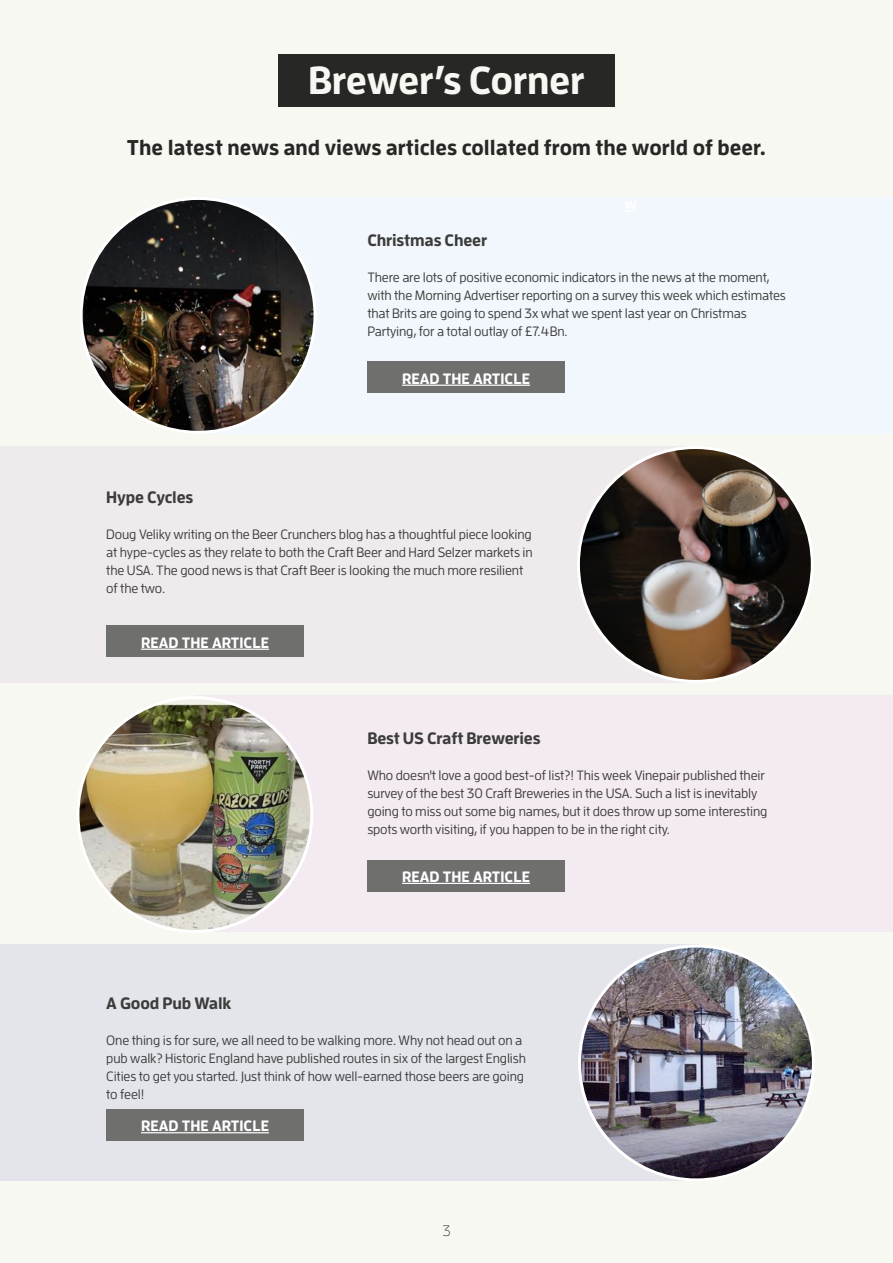
<style>
.page{position:relative;width:893px;height:1263px;background:#f7f8f1}
.page>*{position:absolute;margin:0;border:0;box-sizing:border-box;transform-origin:0 0}
.t1{font:700 39px "Enzo OT";letter-spacing:-.01em;color:#f7f8f1}
.t2{font:700 21.3px "Enzo OT";color:#272726}
.t3{font:700 16.5px "Enzo OT";letter-spacing:-.01em;color:#3c3c3b}
.t4{font:700 15px "Enzo OT";color:#fff}
.t5{font:300 15px "Enzo OT";color:#272726}
.t6{font:500 13.5px/18px "Enzo OT";letter-spacing:-.01em;color:#3c3c3b}
</style>
<div class="page">
<div style="left:278px;top:54px;width:337px;height:53px;background:#272726"></div>
<div style="left:194px;top:197px;width:699px;height:237px;background:#f1f7fc"></div>
<img style="left:81px;top:198px;width:234px;height:234px;border-radius:117px">
<div style="left:0;top:446px;width:699px;height:237px;background:#efebec"></div>
<img style="left:578px;top:447px;width:234px;height:234px;border-radius:117px">
<div style="left:194px;top:695px;width:699px;height:237px;background:#f3eaf2"></div>
<img style="left:78px;top:698px;width:234px;height:233px;border-radius:117px">
<div style="left:0;top:944px;width:699px;height:237px;background:#e3e5eb"></div>
<img style="left:580px;top:946px;width:233px;height:234px;border-radius:117px">
<div style="left:106px;top:1109px;width:198px;height:32px;background:#6f6f6e"></div>
<hr style="left:141px;top:1132px;width:128px;height:1px;background:#fff">
<div style="left:367px;top:860px;width:198px;height:31px;background:#6f6f6e"></div>
<hr style="left:402px;top:883px;width:128px;height:1px;background:#fff">
<div style="left:106px;top:625px;width:198px;height:32px;background:#6f6f6e"></div>
<hr style="left:141px;top:649px;width:128px;height:1px;background:#fff">
<div style="left:367px;top:361px;width:198px;height:32px;background:#6f6f6e"></div>
<hr style="left:402px;top:385px;width:128px;height:1px;background:#fff">
<h1 class="t1" style="left:308px;top:55px;width:278px">Brewer’s Corner</h1>
<h2 class="t2" style="left:127px;top:134px;width:640px">The latest news and views articles collated from the world of beer.</h2>
<p class="t3" style="left:367px;top:229px;width:121px">Christmas Cheer</p>
<p class="t6" style="left:367px;top:268px;width:420px">There are lots of positive economic indicators in the news at the moment, with the Morning Advertiser reporting on a survey this week which estimates that Brits are going to spend 3x what we spent last year on Christmas Partying, for a total outlay of £7.4Bn.</p>
<p class="t4" style="left:402px;top:369px;width:129px">READ THE ARTICLE</p>
<p class="t3" style="left:106px;top:486px;width:88px">Hype Cycles</p>
<p class="t6" style="left:106px;top:525px;width:428px">Doug Veliky writing on the Beer Crunchers blog has a thoughtful piece looking at hype-cycles as they relate to both the Craft Beer and Hard Selzer markets in the USA. The good news is that Craft Beer is looking the much more resilient of the two.</p>
<p class="t4" style="left:141px;top:633px;width:129px">READ THE ARTICLE</p>
<p class="t3" style="left:367px;top:728px;width:175px">Best US Craft Breweries</p>
<p class="t6" style="left:367px;top:766px;width:402px">Who doesn't love a good best-of list?! This week Vinepair published their survey of the best 30 Craft Breweries in the USA. Such a list is inevitably going to miss out some big names, but it does throw up some interesting spots worth visiting, if you happen to be in the right city.</p>
<p class="t4" style="left:402px;top:867px;width:129px">READ THE ARTICLE</p>
<p class="t3" style="left:106px;top:993px;width:127px">A Good Pub Walk</p>
<p class="t6" style="left:106px;top:1031px;width:421px">One thing is for sure, we all need to be walking more. Why not head out on a pub walk? Historic England have published routes in six of the largest English Cities to get you started. Just think of how well-earned those beers are going to feel!</p>
<p class="t4" style="left:141px;top:1116px;width:129px">READ THE ARTICLE</p>
<p class="t5" style="left:442px;top:1222px;width:10px">3</p>
</div>
